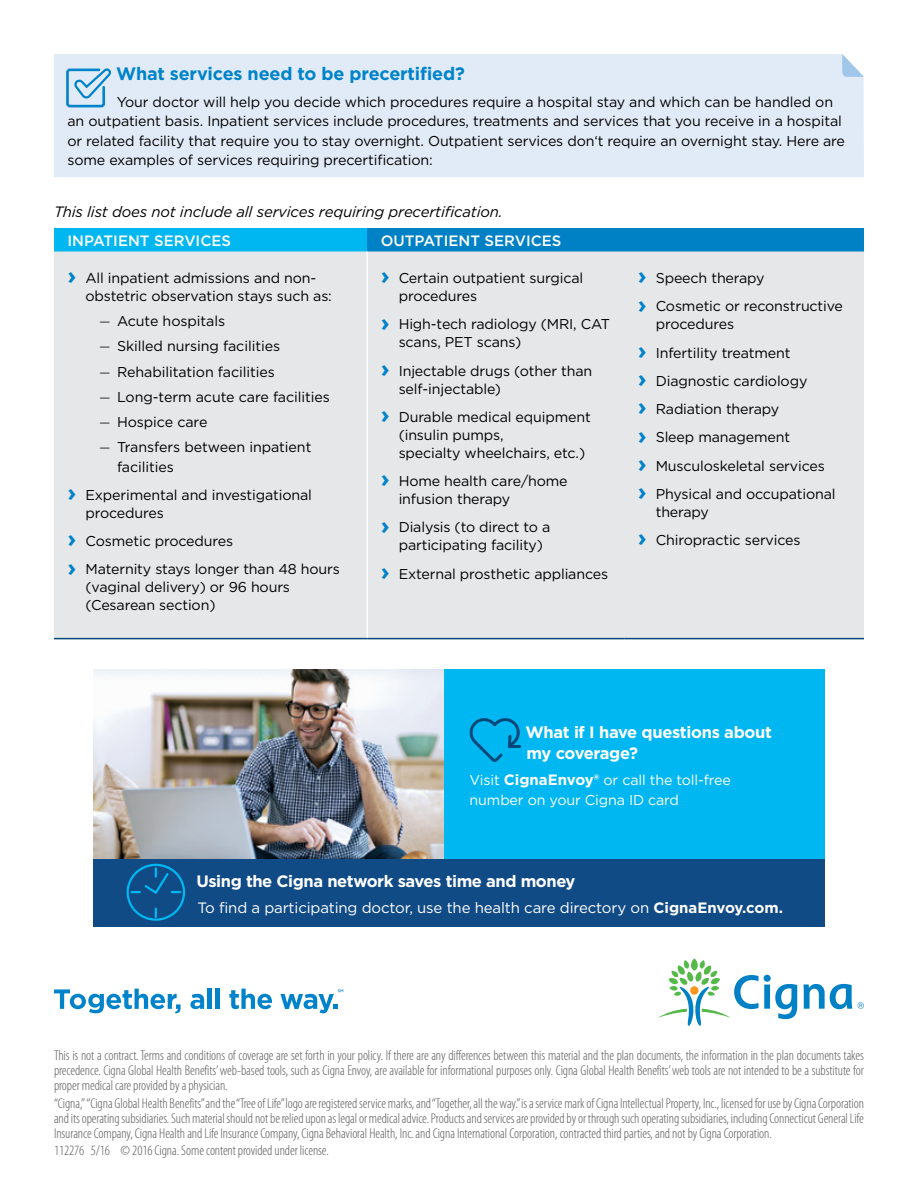
<style>
.page{position:relative;width:918px;height:1188px;background:#fff}
.page>*{position:absolute;margin:0;border:0;box-sizing:border-box;transform-origin:0 0}
.t1{font:700 18px "Gotham";letter-spacing:-.01em;color:#0083ca}
.t2{font:700 16.5px/21px "Gotham";letter-spacing:-.025em;color:#fff}
.t3{font:15px "Gotham";letter-spacing:-.01em;color:#fff}
.t4{font:italic 15px "Gotham";letter-spacing:-.01em;color:#000}
.t5{font:500 15px "Gotham";color:#fff}
.t6{font:14.25px/18px "Gotham";letter-spacing:-.01em;color:#000}
.t7{font:300 condensed 14.25px/15px "Myriad Pro";letter-spacing:-.005em;color:#58595b;text-align:justify}
.t8{font:14.25px/19.5px "Gotham";letter-spacing:-.01em;color:#fff}
.s1{font-weight:700;font-size:24px;color:#0083ca}
.s2{font-family:"Archer"}
.s3{font-weight:700;font-size:15px}
.s4{font-weight:700}
</style>
<div class="page">
<svg style="left:658px;top:958px;width:194px;height:68px"></svg>
<svg style="left:858px;top:1002px;width:6px;height:7px"></svg>
<svg style="left:54px;top:989px;width:127px;height:24px"></svg>
<svg style="left:190px;top:994px;width:14px;height:15px"></svg>
<div style="left:207px;top:989px;width:5px;height:20px;background:#0083ca"></div>
<hr style="left:215px;top:989px;width:4px;height:20px;background:#0083ca">
<svg style="left:229px;top:989px;width:43px;height:20px"></svg>
<svg style="left:280px;top:989px;width:63px;height:24px"></svg>
<div style="left:54px;top:54px;width:810px;height:123px;background:#e1ebf7"></div>
<svg style="left:65px;top:67px;width:48px;height:42px;background:#a4ceea"></svg>
<svg style="left:842px;top:54px;width:22px;height:23px"></svg>
<div style="left:54px;top:228px;width:313px;height:24px;background:#00b7f1"></div>
<div style="left:367px;top:228px;width:497px;height:24px;background:#0081c6"></div>
<div style="left:54px;top:252px;width:810px;height:386px;background:#e6e7e8"></div>
<hr style="left:366px;top:252px;width:2px;height:386px;background:#fff">
<hr style="left:54px;top:638px;width:313px;height:1px;background:#00487a">
<hr style="left:367px;top:638px;width:257px;height:1px;background:#00487a">
<hr style="left:624px;top:638px;width:240px;height:1px;background:#00487a">
<img style="left:93px;top:670px;width:351px;height:190px">
<div style="left:444px;top:670px;width:381px;height:190px;background:#00b7f1"></div>
<svg style="left:469px;top:718px;width:53px;height:44px"></svg>
<div style="left:93px;top:860px;width:732px;height:67px;background:#114b86"></div>
<div style="left:127px;top:864px;width:58px;height:57px;border:2px solid #00b7f1;border-radius:50%"></div>
<svg style="left:155px;top:909px;width:2px;height:8px"></svg>
<svg style="left:132px;top:868px;width:48px;height:26px"></svg>
<p class="t1" style="left:116px;top:62px;width:350px">What services need to be precertified?</p>
<p class="t6" style="left:67px;top:92px;width:779px;line-height:19.5px;text-indent:49px">Your doctor will help you decide which procedures require a hospital stay and which can be handled on an outpatient basis. Inpatient services include procedures, treatments and services that you receive in a hospital or related facility that require you to stay overnight. Outpatient services don‘t require an overnight stay. Here are some examples of services requiring precertification:</p>
<p class="t4" style="left:54px;top:202px;width:450px">This list does not include all services requiring precertification.</p>
<p class="t5" style="left:68px;top:230px;width:165px">INPATIENT SERVICES</p>
<p class="t5" style="left:381px;top:230px;width:182px">OUTPATIENT SERVICES</p>
<p class="t6" style="left:86px;top:269px;width:248px;text-indent:-18px"><span class="s1">›</span> All inpatient admissions and non&shy;obstetric observation stays such as:</p>
<p class="t6" style="left:100px;top:312px;width:127px"><span class="s2">—</span> Acute hospitals</p>
<p class="t6" style="left:100px;top:337px;width:182px"><span class="s2">—</span> Skilled nursing facilities</p>
<p class="t6" style="left:100px;top:362px;width:177px"><span class="s2">—</span> Rehabilitation facilities</p>
<p class="t6" style="left:100px;top:387px;width:232px"><span class="s2">—</span> Long-term acute care facilities</p>
<p class="t6" style="left:100px;top:413px;width:109px"><span class="s2">—</span> Hospice care</p>
<p class="t6" style="left:117px;top:437px;width:196px;line-height:19.5px;text-indent:-17px"><span class="s2">—</span> Transfers between inpatient facilities</p>
<p class="t6" style="left:86px;top:486px;width:228px;text-indent:-18px"><span class="s1">›</span> Experimental and investigational procedures</p>
<p class="t6" style="left:67px;top:527px;width:274px;line-height:28.2px"><span class="s1">›</span> Cosmetic procedures<br><span class="s1">›</span> Maternity stays longer than 48 hours</p>
<p class="t6" style="left:86px;top:578px;width:206px">(vaginal delivery) or 96 hours (Cesarean section)</p>
<p class="t6" style="left:399px;top:269px;width:186px;text-indent:-18px"><span class="s1">›</span> Certain outpatient surgical procedures</p>
<p class="t6" style="left:399px;top:315px;width:213px;text-indent:-18px"><span class="s1">›</span> High-tech radiology (MRI, CAT scans, PET scans)</p>
<p class="t6" style="left:399px;top:361px;width:195px;text-indent:-18px"><span class="s1">›</span> Injectable drugs (other than self-injectable)</p>
<p class="t6" style="left:399px;top:408px;width:194px;text-indent:-18px"><span class="s1">›</span> Durable medical equipment (insulin pumps,<br>specialty wheelchairs, etc.)</p>
<p class="t6" style="left:399px;top:472px;width:170px;text-indent:-18px"><span class="s1">›</span> Home health care/home infusion therapy</p>
<p class="t6" style="left:399px;top:518px;width:153px;text-indent:-18px"><span class="s1">›</span> Dialysis (to direct to a participating facility)</p>
<p class="t6" style="left:381px;top:564px;width:229px"><span class="s1">›</span> External prosthetic appliances</p>
<p class="t6" style="left:638px;top:264px;width:207px;line-height:28.2px"><span class="s1">›</span> Speech therapy<br><span class="s1">›</span> Cosmetic or reconstructive</p>
<p class="t6" style="left:638px;top:310px;width:199px;line-height:28.2px;text-indent:18px">procedures<br><span class="s1">›</span> Infertility treatment<br><span class="s1">›</span> Diagnostic cardiology<br><span class="s1">›</span> Radiation therapy<br><span class="s1">›</span> Sleep management<br><span class="s1">›</span> Musculoskeletal services <span class="s1">›</span> Physical and occupational</p>
<p class="t6" style="left:638px;top:498px;width:164px;line-height:28.2px;text-indent:18px">therapy<br><span class="s1">›</span> Chiropractic services</p>
<p class="t2" style="left:526px;top:721px;width:248px">What if I have questions about my coverage?</p>
<p class="t8" style="left:470px;top:770px;width:263px">Visit <span class="s3">CignaEnvoy®</span> or call the toll-free number on your Cigna ID card</p>
<p class="t2" style="left:196px;top:870px;width:381px">Using the Cigna network saves time and money</p>
<p class="t3" style="left:198px;top:898px;width:587px">To find a participating doctor, use the health care directory on <span class="s4">CignaEnvoy.com.</span></p>
<p class="t7" style="left:54px;top:1049px;width:811px">This is not a contract. Terms and conditions of coverage are set forth in your policy. If there are any differences between this material and the plan documents, the information in the plan documents takes precedence. Cigna Global Health Benefits’ web-based tools, such as Cigna Envoy, are available for informational purposes only. Cigna Global Health Benefits’ web tools are not intended to be a substitute for proper medical care provided by a physician.</p>
<p class="t7" style="left:54px;top:1096px;width:812px">“Cigna,” “Cigna Global Health Benefits” and the “Tree of Life” logo are registered service marks, and “Together, all the way.” is a service mark of Cigna Intellectual Property, Inc., licensed for use by Cigna Corporation and its operating subsidiaries. Such material should not be relied upon as legal or medical advice. Products and services are provided by or through such operating subsidiaries, including Connecticut General Life Insurance Company, Cigna Health and Life Insurance Company, Cigna Behavioral Health, Inc. and Cigna International Corporation, contracted third parties, and not by Cigna Corporation.</p>
<p class="t7" style="left:54px;top:1143px;width:276px">112276 5/16 © 2016 Cigna. Some content provided under license.</p>
</div>
